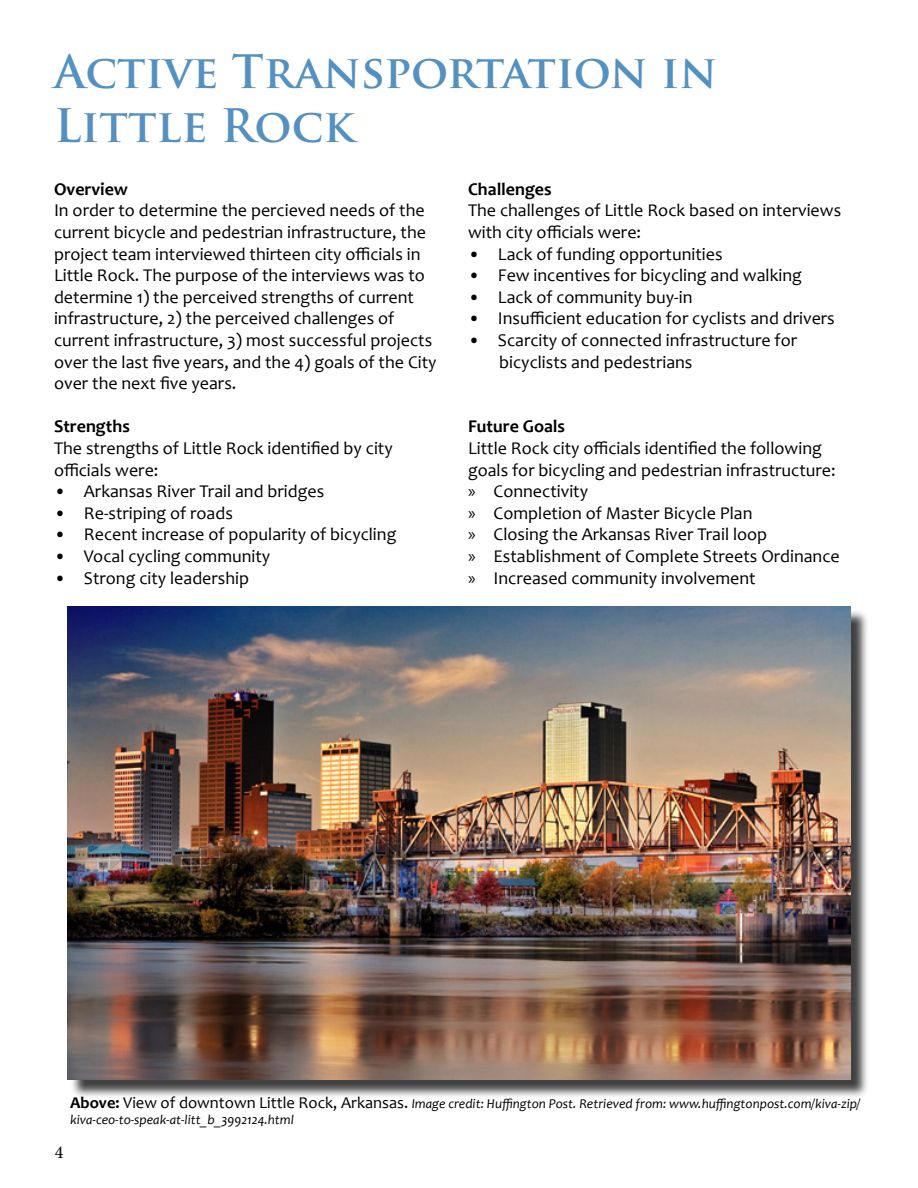
<style>
.page{position:relative;width:918px;height:1188px;background:#fff}
.page>*{position:absolute;margin:0;border:0;box-sizing:border-box;transform-origin:0 0}
.t1{font:700 45px/54px "Trajan Pro";color:#5491c0}
.t2{font:18px/21.6px "Candara";color:#000}
.t3{font:700 18px "Candara";color:#000}
.t4{font:18px "Minion Pro";color:#000}
.t5{font:italic 13.5px/16.2px "Candara";color:#000}
.s1{font-family:"Myriad Pro"}
.s2{font-weight:700;font-style:normal;font-size:16.5px}
.s3{font-style:normal;font-size:16.5px}
</style>
<div class="page">
<div style="left:70px;top:609px;width:799px;height:490px;background:#000;opacity:.75"></div>
<img style="left:67px;top:607px;width:784px;height:473px">
<h1 class="t1" style="left:54px;top:45px;width:665px">Active Transportation in<br>Little Rock</h1>
<p class="t3" style="left:54px;top:178px;width:76px">Overview</p>
<p class="t2" style="left:54px;top:200px;width:384px">In order to determine the percieved needs of the current bicycle and pedestrian infrastructure, the project team interviewed thirteen city officials in Little Rock. The purpose of the interviews was to determine 1) the perceived strengths of current infrastructure, 2) the perceived challenges of current infrastructure, 3) most successful projects over the last five years, and the 4) goals of the City over the next five years.</p>
<p class="t3" style="left:54px;top:415px;width:77px">Strengths</p>
<p class="t2" style="left:54px;top:437px;width:340px">The strengths of Little Rock identified by city officials were:</p>
<p class="t2" style="left:54px;top:480px;width:272px">• Arkansas River Trail and bridges</p>
<p class="t2" style="left:54px;top:502px;width:180px">• Re-striping of roads</p>
<p class="t2" style="left:54px;top:524px;width:344px">• Recent increase of popularity of bicycling</p>
<p class="t2" style="left:54px;top:545px;width:218px">• Vocal cycling community</p>
<p class="t2" style="left:54px;top:567px;width:197px">• Strong city leadership</p>
<p class="t3" style="left:468px;top:178px;width:85px">Challenges</p>
<p class="t2" style="left:468px;top:200px;width:375px">The challenges of Little Rock based on interviews with city officials were:</p>
<p class="t2" style="left:468px;top:243px;width:256px">• Lack of funding opportunities</p>
<p class="t2" style="left:468px;top:264px;width:335px">• Few incentives for bicycling and walking</p>
<p class="t2" style="left:468px;top:286px;width:226px">• Lack of community buy-in</p>
<p class="t2" style="left:468px;top:308px;width:368px">• Insufficient education for cyclists and drivers</p>
<p class="t2" style="left:499px;top:329px;width:299px;text-indent:-31px">• Scarcity of connected infrastructure for bicyclists and pedestrians</p>
<p class="t3" style="left:468px;top:415px;width:99px">Future Goals</p>
<p class="t2" style="left:468px;top:437px;width:373px">Little Rock city officials identified the following goals for bicycling and pedestrian infrastructure: <span class="s1">»</span> Connectivity<br><span class="s1">»</span> Completion of Master Bicycle Plan<br><span class="s1">»</span> Closing the Arkansas River Trail loop<br><span class="s1">»</span> Establishment of Complete Streets Ordinance <span class="s1">»</span> Increased community involvement</p>
<p class="t5" style="left:70px;top:1096px;width:792px"><span class="s2">Above:</span> <span class="s3">View of downtown Little Rock, Arkansas.</span> Image credit: Huffington Post. Retrieved from: www.huffingtonpost.com/kiva-zip/ kiva-ceo-to-speak-at-litt_b_3992124.html</p>
<p class="t4" style="left:55px;top:1140px;width:10px">4</p>
</div>
